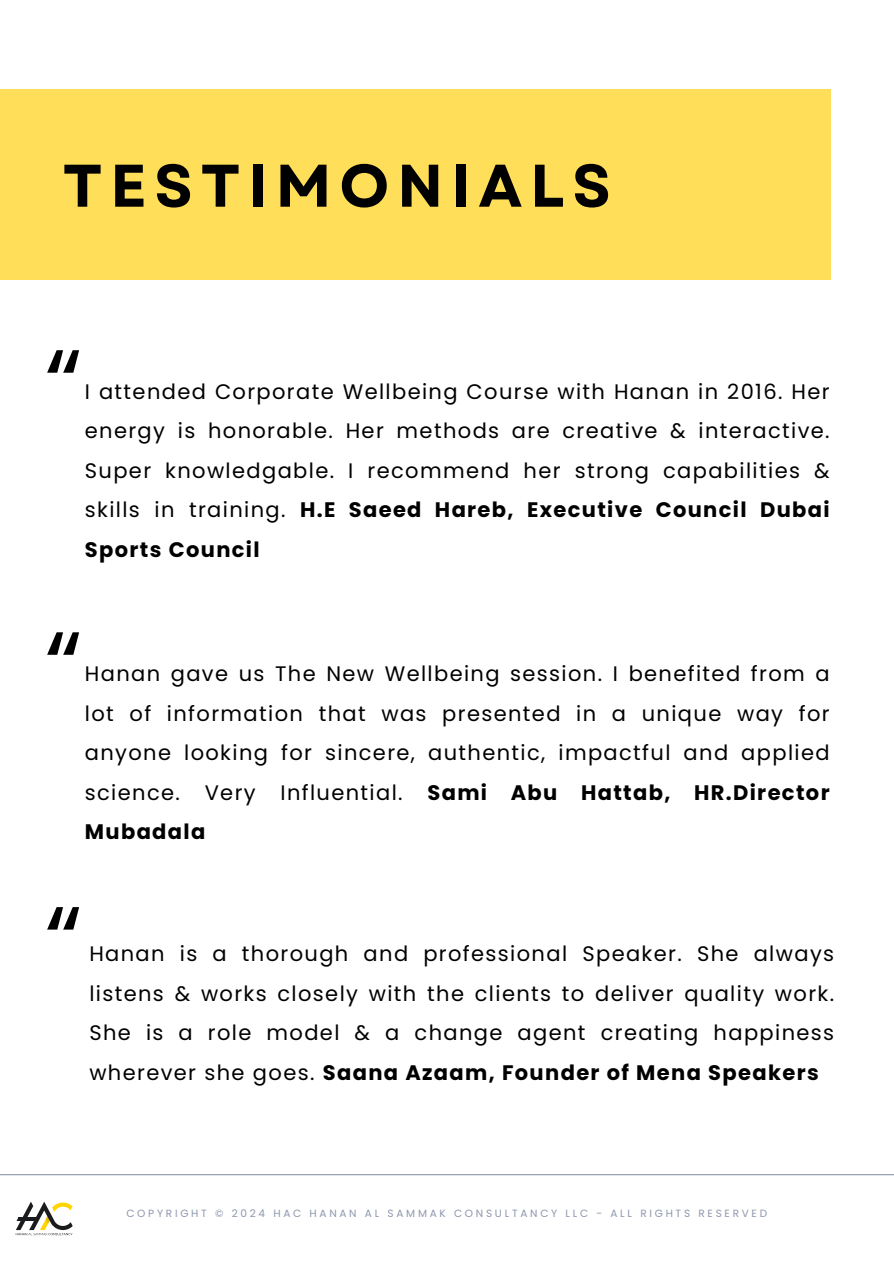
<style>
.page{position:relative;width:894px;height:1264px;background:#fff}
.page>*{position:absolute;margin:0;border:0;box-sizing:border-box;transform-origin:0 0}
.t1{font:99px "Poppins";color:#000}
.t2{font:700 60px "Garet";letter-spacing:.13em;color:#000}
.t3{font:21px/39.3px "Poppins";letter-spacing:.065em;color:#000;text-align:justify}
.t4{font:10.5px "Poppins";letter-spacing:.26em;color:#8d97ad}
.s1{font-weight:700}
</style>
<div class="page">
<div style="left:0;top:89px;width:830px;height:190px;background:#ffde59"></div>
<hr style="left:0;top:1174px;width:893px;height:1px;background:#8d97ad">
<svg style="left:16px;top:1201px;width:57px;height:34px"></svg>
<h1 class="t2" style="left:63px;top:142px;width:549px">TESTIMONIALS</h1>
<p class="t1" style="left:45px;top:315px;width:39px">“</p>
<p class="t3" style="left:85px;top:372px;width:746px">I attended Corporate Wellbeing Course with Hanan in 2016. Her energy is honorable. Her methods are creative &amp; interactive.<br>Super knowledgable. I recommend her strong capabilities &amp; skills in training. <span class="s1">H.E Saeed Hareb, Executive Council Dubai Sports Council</span></p>
<p class="t1" style="left:45px;top:597px;width:39px">“</p>
<p class="t3" style="left:85px;top:654px;width:746px">Hanan gave us The New Wellbeing session. I benefited from a lot of information that was presented in a unique way for anyone looking for sincere, authentic, impactful and applied science. Very Influential. <span class="s1">Sami Abu Hattab, HR.Director Mubadala</span></p>
<p class="t1" style="left:45px;top:872px;width:39px">“</p>
<p class="t3" style="left:89px;top:934px;width:746px">Hanan is a thorough and professional Speaker. She always listens &amp; works closely with the clients to deliver quality work.<br>She is a role model &amp; a change agent creating happiness wherever she goes. <span class="s1">Saana Azaam, Founder of Mena Speakers</span></p>
<p class="t4" style="left:126px;top:1206px;width:642px">COPYRIGHT © 2024 HAC HANAN AL SAMMAK CONSULTANCY LLC - ALL RIGHTS RESERVED</p>
</div>
